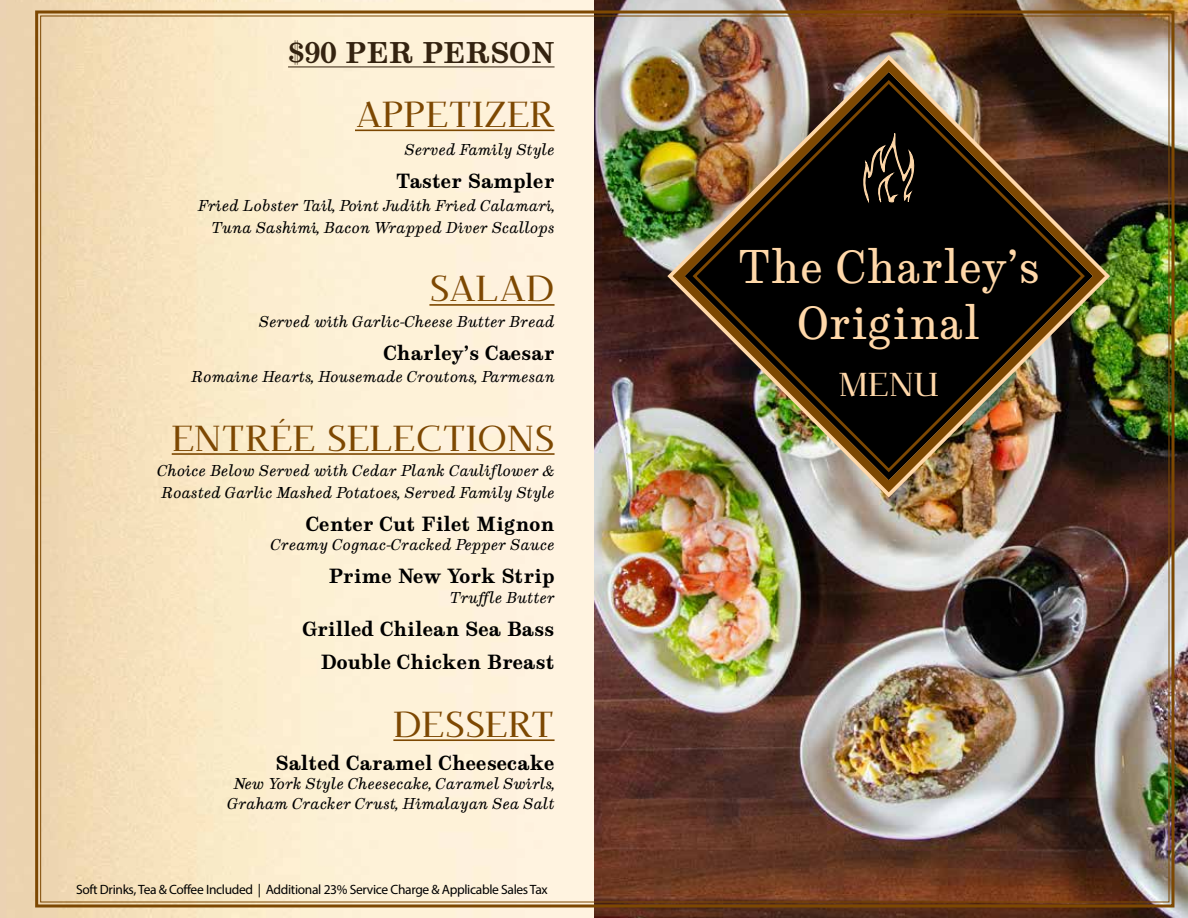
<style>
.page{position:relative;width:1188px;height:918px;background:#fff}
.page>*{position:absolute;margin:0;border:0;box-sizing:border-box;transform-origin:0 0}
.t1{font:45px/55.8px "Munson";color:#ffd8a9;text-align:center}
.t2{font:700 36px "Dehuti Alt";color:#7d4802}
.t3{font:700 33px "Dehuti Alt";color:#ffd8a9}
.t4{font:700 28.5px "Munson";color:#342310}
.t5{font:700 19.5px/33px "Munson";color:#000;text-align:right}
.t6{font:italic 15px/22.5px "Munson";color:#000;text-align:right}
.t7{font:13.5px "Myriad Hebrew";letter-spacing:-.025em;color:#000}
</style>
<div class="page">
<img style="left:594px;top:0;width:594px;height:918px">
<img style="left:34px;top:9px;width:1142px;height:900px">
<img style="left:40px;top:15px;width:1130px;height:888px">
<hr style="left:355px;top:130px;width:200px;height:1px;background:#7d4802">
<hr style="left:429px;top:304px;width:126px;height:2px;background:#7d4802">
<hr style="left:172px;top:453px;width:383px;height:2px;background:#7d4802">
<hr style="left:393px;top:739px;width:162px;height:2px;background:#7d4802">
<hr style="left:288px;top:66px;width:267px;height:1px;background:#342310">
<img style="left:667px;top:54px;width:444px;height:444px">
<img style="left:691px;top:78px;width:396px;height:396px">
<svg style="left:861px;top:121px;width:54px;height:89px"></svg>
<h3 class="t4" style="left:288px;top:34px;width:268px">$90 PER PERSON</h3>
<h2 class="t2" style="left:355px;top:93px;width:201px">APPETIZER</h2>
<p class="t6" style="left:405px;top:139px;width:151px">Served Family Style</p>
<h3 class="t5" style="left:396px;top:165px;width:160px">Taster Sampler</h3>
<p class="t6" style="left:198px;top:194px;width:358px">Fried Lobster Tail, Point Judith Fried Calamari,<br>Tuna Sashimi, Bacon Wrapped Diver Scallops</p>
<h2 class="t2" style="left:429px;top:268px;width:127px">SALAD</h2>
<p class="t6" style="left:259px;top:310px;width:297px">Served with Garlic-Cheese Butter Bread</p>
<h3 class="t5" style="left:383px;top:336px;width:173px">Charley’s Caesar</h3>
<p class="t6" style="left:192px;top:366px;width:365px">Romaine Hearts, Housemade Croutons, Parmesan</p>
<h2 class="t2" style="left:172px;top:417px;width:384px">ENTRÉE SELECTIONS</h2>
<p class="t6" style="left:157px;top:460px;width:399px;line-height:21.6px;text-align:left">Choice Below Served with Cedar Plank Cauliflower &amp;<br>Roasted Garlic Mashed Potatoes, Served Family Style</p>
<h3 class="t5" style="left:306px;top:507px;width:250px">Center Cut Filet Mignon</h3>
<p class="t6" style="left:271px;top:534px;width:285px">Creamy Cognac-Cracked Pepper Sauce</p>
<h3 class="t5" style="left:328px;top:560px;width:228px">Prime New York Strip</h3>
<p class="t6" style="left:450px;top:586px;width:106px">Truffle Butter</p>
<h3 class="t5" style="left:302px;top:612px;width:254px">Grilled Chilean Sea Bass<br>Double Chicken Breast</h3>
<h2 class="t2" style="left:393px;top:703px;width:163px">DESSERT</h2>
<h3 class="t5" style="left:275px;top:746px;width:281px">Salted Caramel Cheesecake</h3>
<p class="t6" style="left:227px;top:774px;width:329px;line-height:19.5px;text-align:center">New York Style Cheesecake, Caramel Swirls,<br>Graham Cracker Crust, Himalayan Sea Salt</p>
<p class="t7" style="left:76px;top:882px;width:473px">Soft Drinks, Tea &amp; Coffee Included | Additional 23% Service Charge &amp; Applicable Sales Tax</p>
<h1 class="t1" style="left:738px;top:239px;width:304px">The Charley’s<br>Original</h1>
<h3 class="t3" style="left:839px;top:365px;width:101px">MENU</h3>
</div>
